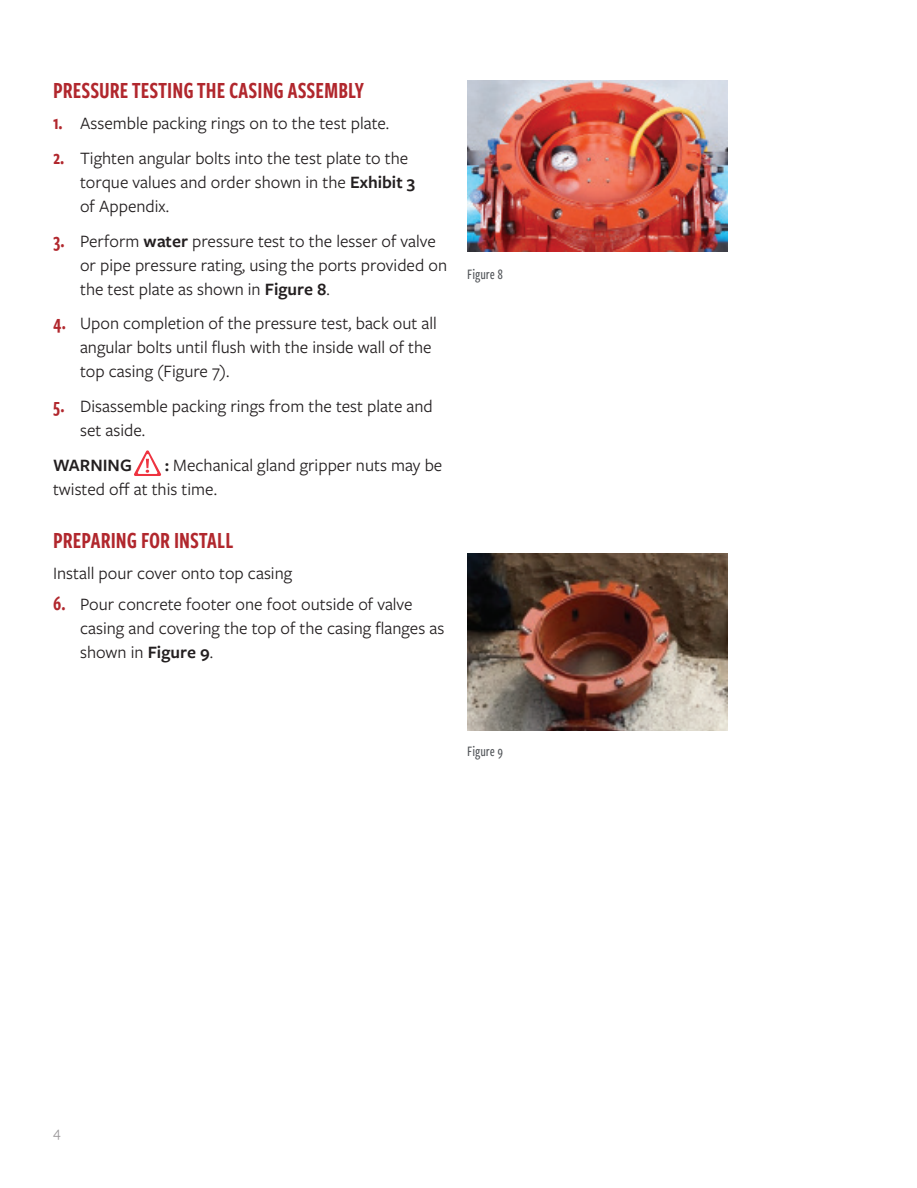
<style>
.page{position:relative;width:917px;height:1188px;background:#fff}
.page>*{position:absolute;margin:0;border:0;box-sizing:border-box;transform-origin:0 0}
.Sub_Headers{font:24px "Freight Sans Cmp Pro Semi";color:#b1272d}
.Body_Copy{font:18px/24px "Freight Sans Pro";color:#231f20}
.Sub_Headers-2{font:18px "Freight Sans Pro";color:#231f20}
.Body_Copy-2{font:600 18px "Freight Sans Pro";color:#231f20}
.Image_Captions{font:500 15px "Freight Sans Cmp Pro";color:#53565a}
.t1{font:15px "Freight Sans Pro";color:#9a9799}
.s1{font-family:"Freight Sans Cmp Pro Semi";font-size:21px;color:#b1272d}
.s2{font-weight:600}
</style>
<div class="page">
<img style="left:467px;top:80px;width:261px;height:171px">
<img style="left:467px;top:553px;width:261px;height:177px">
<svg style="left:134px;top:450px;width:27px;height:26px"></svg>
<p class="Sub_Headers" style="left:53px;top:74px;width:313px">PRESSURE TESTING THE CASING ASSEMBLY</p>
<p class="Body_Copy" style="left:53px;top:110px;width:338px"><span class="s1">1.</span> Assemble packing rings on to the test plate.</p>
<p class="Body_Copy" style="left:80px;top:145px;width:336px;text-indent:-27px"><span class="s1">2.</span> Tighten angular bolts into the test plate to the torque values and order shown in the <span class="s2">Exhibit 3 </span>of Appendix.</p>
<p class="Body_Copy" style="left:80px;top:228px;width:368px;text-indent:-27px"><span class="s1">3.</span> Perform <span class="s2">water</span> pressure test to the lesser of valve or pipe pressure rating, using the ports provided on the test plate as shown in <span class="s2">Figure 8</span>.</p>
<p class="Body_Copy" style="left:80px;top:311px;width:358px;text-indent:-27px"><span class="s1">4.</span> Upon completion of the pressure test, back out all angular bolts until flush with the inside wall of the top casing (Figure 7).</p>
<p class="Body_Copy" style="left:80px;top:393px;width:354px;text-indent:-27px"><span class="s1">5.</span> Disassemble packing rings from the test plate and set aside.</p>
<p class="Body_Copy-2" style="left:53px;top:453px;width:80px">WARNING</p>
<p class="Body_Copy" style="left:53px;top:452px;width:391px;text-indent:112px"><span class="s2">:</span> Mechanical gland gripper nuts may be twisted off at this time.</p>
<p class="Sub_Headers" style="left:53px;top:523px;width:182px">PREPARING FOR INSTALL</p>
<p class="Sub_Headers-2" style="left:53px;top:560px;width:241px">Install pour cover onto top casing</p>
<p class="Body_Copy" style="left:80px;top:590px;width:366px;text-indent:-27px"><span class="s1">6.</span> Pour concrete footer one foot outside of valve casing and covering the top of the casing flanges as shown in <span class="s2">Figure 9</span>.</p>
<p class="Image_Captions" style="left:467px;top:264px;width:37px">Figure 8</p>
<p class="Image_Captions" style="left:467px;top:741px;width:37px">Figure 9</p>
<p class="t1" style="left:53px;top:1121px;width:9px">4</p>
</div>
